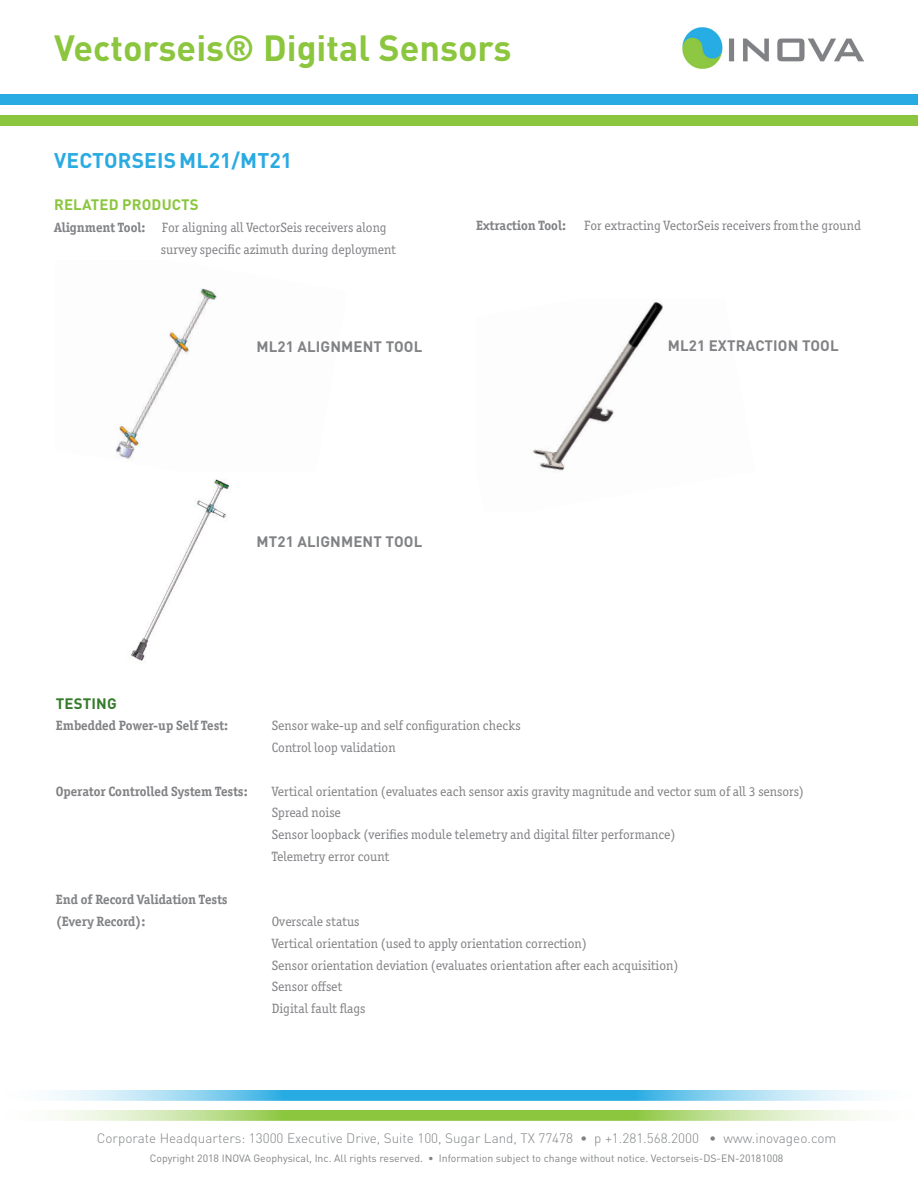
<style>
.page{position:relative;width:918px;height:1188px;background:#fff}
.page>*{position:absolute;margin:0;border:0;box-sizing:border-box;transform-origin:0 0}
.t1{font:700 36px "DINOT";color:#8bc63e}
.t2{font:700 21px "DINOT";letter-spacing:.01em;color:#29abe2}
.Body_Content{font:700 15px "DINOT";letter-spacing:.01em;color:#818285}
.Body_Content-2{font:700 15px "DINOT";letter-spacing:.01em;color:#8bc63e}
.Body_Content-3{font:700 15px "DINOT";letter-spacing:.01em;color:#357b2b}
.Body_Content-4{font:13.5px/21.8px "Officina Serif ITC Std";color:#818285}
.Body_Bullets{font:13.5px "Officina Serif ITC Std";color:#818285}
.t3{font:300 13.5px "DINOT";color:#808385}
.Body_Content-5{font:700 13.5px "Officina Serif ITC Std";color:#818285}
.Body_Bullets-2{font:700 13.5px "Officina Serif ITC Std";color:#818285}
.t4{font:10.5px "DINOT";color:#808385}
.s1{font-weight:700}
</style>
<div class="page">
<div style="left:0;top:94px;width:918px;height:11px;background:#27abe2"></div>
<div style="left:0;top:115px;width:918px;height:10px;background:#8bc63e"></div>
<svg style="left:52px;top:1090px;width:814px;height:10px;background:#6ec6eb"></svg>
<svg style="left:57px;top:1110px;width:805px;height:11px;background:#b1d87e"></svg>
<img style="left:683px;top:28px;width:181px;height:40px">
<img style="left:116px;top:288px;width:101px;height:171px">
<img style="left:131px;top:479px;width:98px;height:182px">
<img style="left:532px;top:302px;width:131px;height:169px">
<h1 class="t1" style="left:54px;top:24px;width:459px">Vectorseis® Digital Sensors</h1>
<p class="t2" style="left:54px;top:146px;width:240px">VECTORSEIS ML21/MT21</p>
<p class="Body_Content-2" style="left:54px;top:195px;width:146px">RELATED PRODUCTS</p>
<p class="Body_Content-4" style="left:161px;top:217px;width:237px;text-indent:-107px"><span class="s1">Alignment Tool:</span> For aligning all VectorSeis receivers along survey specific azimuth during deployment</p>
<p class="Body_Content" style="left:257px;top:336px;width:167px">ML21 ALIGNMENT TOOL</p>
<p class="Body_Content-5" style="left:476px;top:218px;width:91px">Extraction Tool:</p>
<p class="Body_Content-4" style="left:584px;top:215px;width:278px">For extracting VectorSeis receivers fromthe ground</p>
<p class="Body_Content" style="left:668px;top:336px;width:172px">ML21 EXTRACTION TOOL</p>
<p class="Body_Content" style="left:257px;top:531px;width:167px">MT21 ALIGNMENT TOOL</p>
<p class="Body_Content-3" style="left:56px;top:693px;width:62px">TESTING</p>
<p class="Body_Content-5" style="left:56px;top:717px;width:174px">Embedded Power-up Self Test:</p>
<p class="Body_Content-4" style="left:272px;top:715px;width:251px">Sensor wake-up and self configuration checks</p>
<p class="Body_Content-4" style="left:272px;top:737px;width:125px">Control loop validation</p>
<p class="Body_Content-5" style="left:56px;top:783px;width:193px">Operator Controlled System Tests:</p>
<p class="Body_Content-4" style="left:272px;top:780px;width:534px">Vertical orientation (evaluates each sensor axis gravity magnitude and vector sum of all 3 sensors)</p>
<p class="Body_Bullets" style="left:272px;top:805px;width:71px">Spread noise</p>
<p class="Body_Bullets" style="left:272px;top:827px;width:405px">Sensor loopback (verifies module telemetry and digital filter performance)</p>
<p class="Body_Bullets" style="left:272px;top:848px;width:119px">Telemetry error count</p>
<p class="Body_Content-5" style="left:56px;top:891px;width:173px">End of Record Validation Tests</p>
<p class="Body_Bullets-2" style="left:56px;top:913px;width:91px">(Every Record):</p>
<p class="Body_Bullets" style="left:272px;top:914px;width:89px">Overscale status</p>
<p class="Body_Bullets" style="left:272px;top:935px;width:316px">Vertical orientation (used to apply orientation correction)</p>
<p class="Body_Bullets" style="left:272px;top:957px;width:408px">Sensor orientation deviation (evaluates orientation after each acquisition)</p>
<p class="Body_Bullets" style="left:272px;top:979px;width:72px">Sensor offset</p>
<p class="Body_Bullets" style="left:272px;top:1001px;width:95px">Digital fault flags</p>
<p class="t3" style="left:97px;top:1129px;width:741px">Corporate Headquarters: 13000 Executive Drive, Suite 100, Sugar Land, TX 77478 • p +1.281.568.2000 • www.inovageo.com</p>
<p class="t4" style="left:150px;top:1151px;width:635px">Copyright 2018 INOVA Geophysical, Inc. All rights reserved. • Information subject to change without notice. Vectorseis-DS-EN-20181008</p>
</div>
